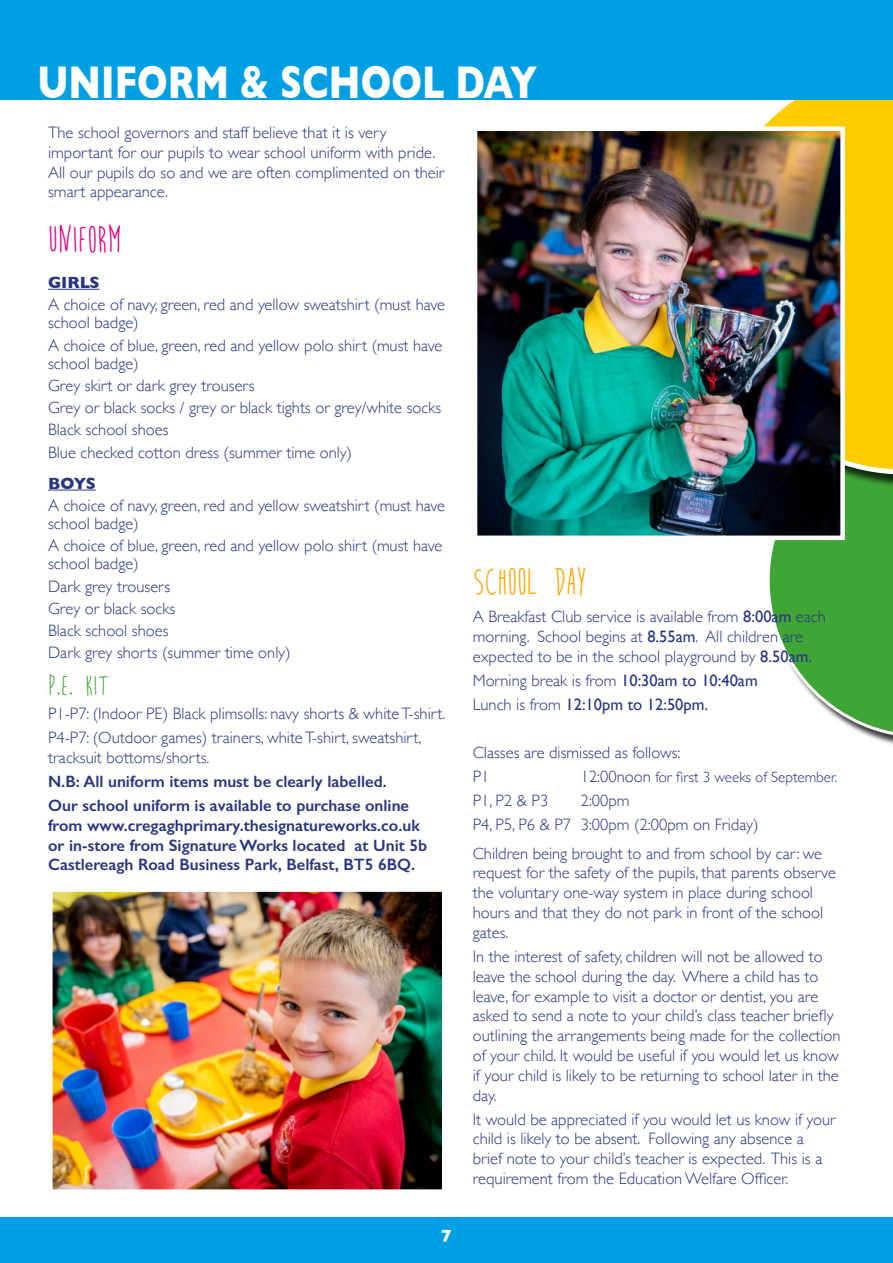
<style>
.page{position:relative;width:893px;height:1263px;background:#fff}
.page>*{position:absolute;margin:0;border:0;box-sizing:border-box;transform-origin:0 0}
.t1{font:700 46.8px "Gill Sans";color:#fff;scale:.77 1}
.t2{font:36px "Bite Bullet";color:#f7a600}
.t3{font:700 18px "Gill Sans";color:#fff}
.t4{font:300 16.5px/19.8px "Gill Sans";color:#283583}
.t5{font:600 16.5px/19.8px "Gill Sans";color:#283583}
.t6{font:16.5px/24px "Gill Sans";color:#283583}
.t7{font:700 16.5px "Gill Sans";color:#283583}
.t8{font:300 15px "Gill Sans";color:#283583}
.s1{font-weight:400}
.s2{font-weight:300}
.s3{font-size:16.5px}
</style>
<div class="page">
<svg style="left:769px;top:489px;width:124px;height:249px"></svg>
<svg style="left:702px;top:99px;width:191px;height:375px;background:#fbcf1c"></svg>
<div style="left:0;top:1217px;width:893px;height:46px;background:#009fe3"></div>
<div style="left:0;top:0;width:893px;height:99px;background:#009fe3"></div>
<hr style="left:48px;top:289px;width:51px;height:1px;background:#283583">
<hr style="left:48px;top:490px;width:48px;height:1px;background:#283583">
<img style="left:53px;top:892px;width:388px;height:297px">
<div style="left:48px;top:887px;width:398px;height:307px;border:4px solid #fff"></div>
<img style="left:478px;top:131px;width:362px;height:404px">
<div style="left:473px;top:126px;width:372px;height:414px;border:4px solid #fff"></div>
<h1 class="t1" style="left:37px;top:45px;width:650px">UNIFORM &amp; SCHOOL DAY</h1>
<p class="t4" style="left:48px;top:122px;width:398px">The school governors and staff believe that it is very important for our pupils to wear school uniform with pride.<br>All our pupils do so and we are often complimented on their smart appearance.</p>
<p class="t7" style="left:48px;top:269px;width:53px">GIRLS</p>
<p class="t4" style="left:48px;top:295px;width:399px;line-height:18px">A choice of navy, green, red and yellow sweatshirt (must have school badge)</p>
<p class="t4" style="left:48px;top:335px;width:396px;line-height:18px">A choice of blue, green, red and yellow polo shirt (must have school badge)</p>
<p class="t4" style="left:48px;top:374px;width:395px;line-height:22.2px">Grey skirt or dark grey trousers<br>Grey or black socks / grey or black tights or grey/white socks Black school shoes<br>Blue checked cotton dress (summer time only)</p>
<p class="t7" style="left:48px;top:470px;width:49px">BOYS</p>
<p class="t4" style="left:48px;top:496px;width:399px;line-height:18px">A choice of navy, green, red and yellow sweatshirt (must have school badge)</p>
<p class="t4" style="left:48px;top:536px;width:396px;line-height:18px">A choice of blue, green, red and yellow polo shirt (must have school badge)</p>
<p class="t4" style="left:48px;top:574px;width:244px;line-height:22.2px">Dark grey trousers<br>Grey or black socks<br>Black school shoes<br>Dark grey shorts (summer time only)</p>
<p class="t4" style="left:48px;top:701px;width:399px;line-height:24px">P1-P7: (Indoor PE) Black plimsolls: navy shorts &amp; white T-shirt.<br>P4-P7: (Outdoor games) trainers, white T-shirt, sweatshirt,</p>
<p class="t4" style="left:48px;top:747px;width:163px">tracksuit bottoms/shorts.</p>
<p class="t5" style="left:48px;top:769px;width:363px;line-height:24px">N.B: All uniform items must be clearly labelled.<br>Our school uniform is available to purchase online</p>
<p class="t5" style="left:48px;top:815px;width:381px">from www.cregaghprimary.thesignatureworks.co.uk or in-store from Signature Works located at Unit 5b<br>Castlereagh Road Business Park, Belfast, BT5 6BQ.</p>
<p class="t3" style="left:441px;top:1222px;width:12px">7</p>
<h2 class="t2" style="left:507px;top:566px;width:32px">□□●</h2>
<p class="t4" style="left:473px;top:606px;width:355px">A Breakfast Club service is available from <span class="s1">8:00am</span> each morning. School begins at <span class="s1">8.55am</span>. All children are expected to be in the school playground by <span class="s1">8.50am.</span></p>
<p class="t6" style="left:473px;top:668px;width:286px"><span class="s2">Morning break is from</span> 10:30am to 10:40am<br><span class="s2">Lunch is from</span> 12:10pm to 12:50pm.</p>
<p class="t4" style="left:473px;top:740px;width:209px;line-height:24px">Classes are dismissed as follows:<br>P1</p>
<p class="t8" style="left:581px;top:765px;width:258px"><span class="s3">12:00noon</span> for first 3 weeks of September.</p>
<p class="t4" style="left:473px;top:788px;width:287px;line-height:24px;text-indent:108px">2:00pm<br>P4, P5, P6 &amp; P7 3:00pm (2:00pm on Friday)</p>
<p class="t4" style="left:473px;top:842px;width:365px">Children being brought to and from school by car: we request for the safety of the pupils, that parents observe the voluntary one-way system in place during school hours and that they do not park in front of the school gates.</p>
<p class="t4" style="left:473px;top:946px;width:369px">In the interest of safety, children will not be allowed to leave the school during the day. Where a child has to leave, for example to visit a doctor or dentist, you are asked to send a note to your child’s class teacher briefly outlining the arrangements being made for the collection of your child. It would be useful if you would let us know if your child is likely to be returning to school later in the day.</p>
<p class="t4" style="left:473px;top:1108px;width:364px">It would be appreciated if you would let us know if your child is likely to be absent. Following any absence a brief note to your child’s teacher is expected. This is a requirement from the Education Welfare Officer.</p>
<p class="t4" style="left:473px;top:790px;width:77px">P1, P2 &amp; P3</p>
</div>
